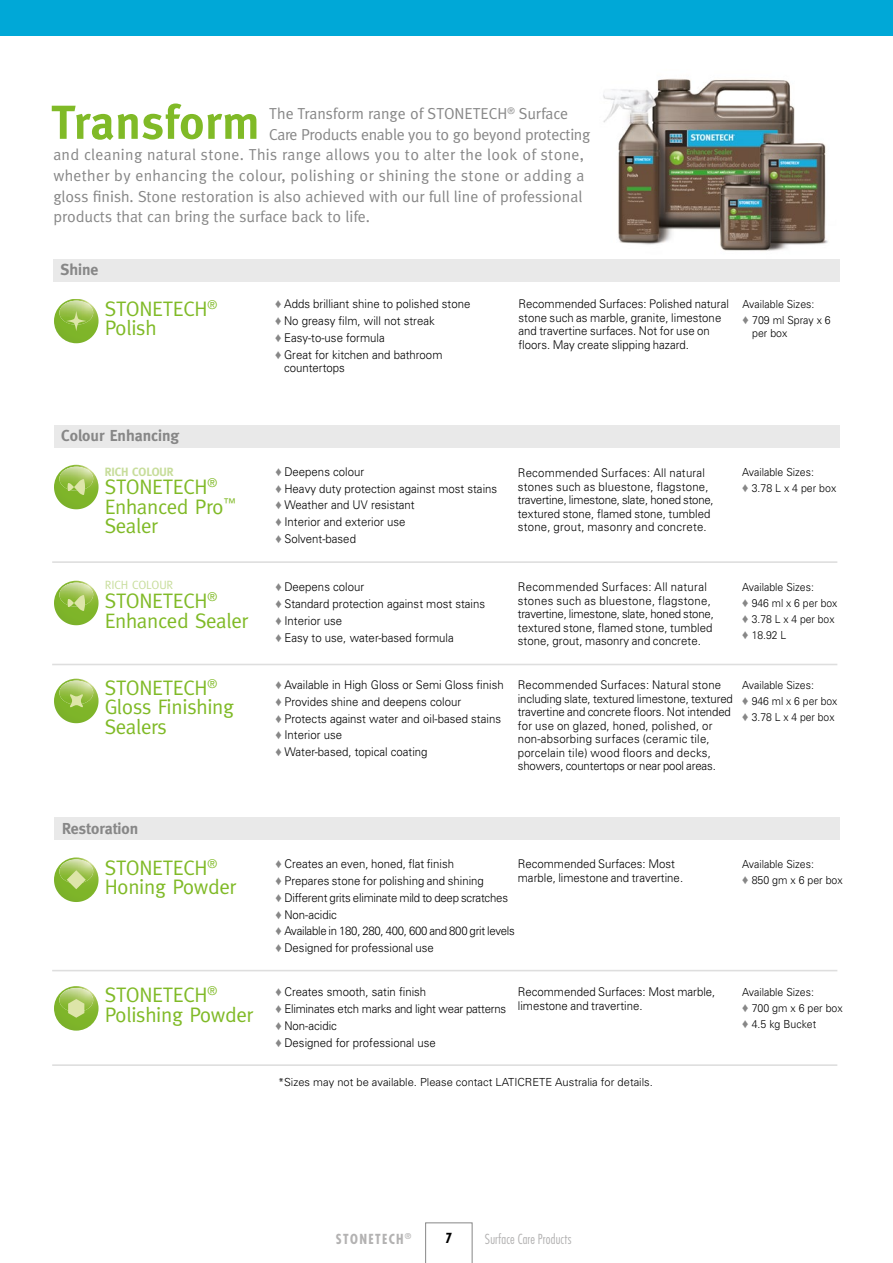
<style>
.page{position:relative;width:893px;height:1263px;background:#fff}
.page>*{position:absolute;margin:0;border:0;box-sizing:border-box;transform-origin:0 0}
.t1{font:21px/19.5px "Meta";letter-spacing:-.015em;color:#80ba27}
.t2{font:15.9px "Meta";color:#878787}
.t3{font:15.9px "Meta";letter-spacing:.02em;color:#878787}
.t4{font:15.9px "Meta";letter-spacing:-.02em;color:#878787}
.t5{font:700 15.9px "Meta";color:#878787}
.t6{font:300 condensed 13.5px "Futura";letter-spacing:.01em;color:#b3b2b2}
.t7{font:700 condensed 13.5px "Futura";letter-spacing:.1em;color:#b3b2b2}
.t8{font:700 condensed 13.5px "Futura";color:#000}
.t9{font:300 12px/16.8px "Univers";color:#000;scale:.95 1}
.t10{font:300 12px/13.5px "Univers";letter-spacing:.02em;color:#000;scale:.95 1}
.t11{font:700 12px "Meta";letter-spacing:-.01em;color:#c7dd9b}
.t12{font:12px "Meta";letter-spacing:-.01em;color:#c7dd9b}
.t13{font:300 11.1px/16.2px "Univers";color:#000;scale:.95 1}
.t14{font:300 11.1px "Univers";color:#000}
.t15{font:700 condensed 7.8px "Futura";color:#b3b2b2}
.s1{color:#878787}
</style>
<div class="page">
<svg style="left:425px;top:1222px;width:47px;height:41px"></svg>
<div style="left:0;top:0;width:893px;height:36px;background:#00a8d7"></div>
<img style="left:555px;top:78px;width:285px;height:204px">
<svg style="left:52px;top:103px;width:204px;height:37px"></svg>
<div style="left:53px;top:259px;width:787px;height:22px;background:#e9e9e9"></div>
<img style="left:87px;top:301px;width:6px;height:24px">
<svg style="left:54px;top:299px;width:33px;height:44px"></svg>
<div style="left:54px;top:425px;width:786px;height:22px;background:#e9e9e9"></div>
<img style="left:59px;top:467px;width:34px;height:24px">
<svg style="left:68px;top:479px;width:17px;height:16px"></svg>
<hr style="left:52px;top:561px;width:785px;height:2px;background:#dedede">
<img style="left:59px;top:583px;width:34px;height:24px">
<svg style="left:68px;top:595px;width:17px;height:16px"></svg>
<hr style="left:52px;top:664px;width:785px;height:1px;background:#dedede">
<img style="left:59px;top:681px;width:34px;height:24px">
<svg style="left:69px;top:694px;width:15px;height:14px"></svg>
<div style="left:54px;top:817px;width:786px;height:23px;background:#e9e9e9"></div>
<hr style="left:52px;top:1064px;width:785px;height:2px;background:#dedede">
<img style="left:59px;top:859px;width:34px;height:24px">
<svg style="left:67px;top:870px;width:19px;height:19px"></svg>
<hr style="left:52px;top:970px;width:785px;height:1px;background:#dedede">
<svg style="left:54px;top:986px;width:45px;height:45px"></svg>
<h2 class="t2" style="left:269px;top:104px;width:301px">The Transform range of STONETECH<sup>®</sup> Surface</h2>
<h2 class="t4" style="left:269px;top:125px;width:323px">Care Products enable you to go beyond protecting</h2>
<h2 class="t3" style="left:53px;top:146px;width:532px">and cleaning natural stone. This range allows you to alter the look of stone,</h2>
<h2 class="t3" style="left:53px;top:166px;width:533px">whether by enhancing the colour, polishing or shining the stone or adding a</h2>
<h2 class="t2" style="left:53px;top:187px;width:530px">gloss finish. Stone restoration is also achieved with our full line of professional</h2>
<h2 class="t2" style="left:53px;top:208px;width:318px">products that can bring the surface back to life.</h2>
<h2 class="t5" style="left:60px;top:261px;width:40px">Shine</h2>
<p class="t9" style="left:275px;top:296px;width:207px"><span class="s1">♦</span> Adds brilliant shine to polished stone <span class="s1">♦</span> No greasy film, will not streak<br><span class="s1">♦</span> Easy-to-use formula<br><span class="s1">♦</span> Great for kitchen and bathroom</p>
<p class="t9" style="left:284px;top:359px;width:66px">countertops</p>
<p class="t9" style="left:519px;top:297px;width:223px;line-height:13.5px">Recommended Surfaces: Polished natural stone such as marble, granite, limestone and travertine surfaces. Not for use on floors. May create slipping hazard.</p>
<p class="t13" style="left:743px;top:296px;width:94px">Available Sizes:<br><span class="s1">♦</span> 709 ml Spray x 6</p>
<h1 class="t1" style="left:105px;top:299px;width:114px">STONETECH<sup>®<br></sup>Polish</h1>
<p class="t13" style="left:752px;top:324px;width:39px">per box</p>
<h2 class="t5" style="left:61px;top:427px;width:119px">Colour Enhancing</h2>
<p class="t11" style="left:105px;top:464px;width:70px">RICH COLOUR</p>
<h1 class="t1" style="left:105px;top:477px;width:132px">STONETECH<sup>®<br></sup>Enhanced Pro<sup>™<br></sup>Sealer</h1>
<p class="t9" style="left:275px;top:463px;width:235px"><span class="s1">♦</span> Deepens colour<br><span class="s1">♦</span> Heavy duty protection against most stains <span class="s1">♦</span> Weather and UV resistant<br><span class="s1">♦</span> Interior and exterior use<br><span class="s1">♦</span> Solvent-based</p>
<p class="t10" style="left:518px;top:466px;width:208px">Recommended Surfaces: All natural stones such as bluestone, flagstone, travertine, limestone, slate, honed stone, textured stone, flamed stone, tumbled stone, grout, masonry and concrete.</p>
<p class="t13" style="left:742px;top:464px;width:101px">Available Sizes:<br><span class="s1">♦</span> 3.78 L x 4 per box</p>
<p class="t12" style="left:105px;top:578px;width:70px">RICH COLOUR</p>
<h1 class="t1" style="left:105px;top:591px;width:145px">STONETECH<sup>®<br></sup>Enhanced Sealer</h1>
<p class="t9" style="left:275px;top:579px;width:222px"><span class="s1">♦</span> Deepens colour<br><span class="s1">♦</span> Standard protection against most stains <span class="s1">♦</span> Interior use<br><span class="s1">♦</span> Easy to use, water-based formula</p>
<p class="t9" style="left:518px;top:580px;width:208px;line-height:13.5px">Recommended Surfaces: All natural stones such as bluestone, flagstone, travertine, limestone, slate, honed stone, textured stone, flamed stone, tumbled stone, grout, masonry and concrete.</p>
<p class="t13" style="left:742px;top:579px;width:102px">Available Sizes:<br><span class="s1">♦</span> 946 ml x 6 per box <span class="s1">♦</span> 3.78 L x 4 per box <span class="s1">♦</span> 18.92 L</p>
<h1 class="t1" style="left:105px;top:677px;width:131px">STONETECH<sup>®<br></sup>Gloss Finishing<br>Sealers</h1>
<p class="t9" style="left:275px;top:677px;width:242px"><span class="s1">♦</span> Available in High Gloss or Semi Gloss finish <span class="s1">♦</span> Provides shine and deepens colour<br><span class="s1">♦</span> Protects against water and oil-based stains <span class="s1">♦</span> Interior use<br><span class="s1">♦</span> Water-based, topical coating</p>
<p class="t9" style="left:518px;top:678px;width:228px;line-height:13.5px">Recommended Surfaces: Natural stone including slate, textured limestone, textured travertine and concrete floors. Not intended for use on glazed, honed, polished, or non-absorbing surfaces (ceramic tile, porcelain tile) wood floors and decks, showers, countertops or near pool areas.</p>
<p class="t13" style="left:742px;top:676px;width:102px">Available Sizes:<br><span class="s1">♦</span> 946 ml x 6 per box <span class="s1">♦</span> 3.78 L x 4 per box</p>
<h2 class="t5" style="left:62px;top:819px;width:78px">Restoration</h2>
<h1 class="t1" style="left:105px;top:857px;width:133px">STONETECH<sup>®<br></sup>Honing Powder</h1>
<p class="t9" style="left:275px;top:856px;width:254px"><span class="s1">♦</span> Creates an even, honed, flat finish<br><span class="s1">♦</span> Prepares stone for polishing and shining<br><span class="s1">♦</span> Different grits eliminate mild to deep scratches <span class="s1">♦</span> Non-acidic<br><span class="s1">♦</span> Available in 180, 280, 400, 600 and 800 grit levels <span class="s1">♦</span> Designed for professional use</p>
<p class="t9" style="left:518px;top:857px;width:176px;line-height:13.5px">Recommended Surfaces: Most marble, limestone and travertine.</p>
<p class="t13" style="left:742px;top:856px;width:107px">Available Sizes:<br><span class="s1">♦</span> 850 gm x 6 per box</p>
<h1 class="t1" style="left:105px;top:985px;width:150px">STONETECH<sup>®<br></sup>Polishing Powder</h1>
<p class="t9" style="left:275px;top:984px;width:244px"><span class="s1">♦</span> Creates smooth, satin finish<br><span class="s1">♦</span> Eliminates etch marks and light wear patterns <span class="s1">♦</span> Non-acidic<br><span class="s1">♦</span> Designed for professional use</p>
<p class="t9" style="left:518px;top:985px;width:210px;line-height:13.5px">Recommended Surfaces: Most marble, limestone and travertine.</p>
<p class="t13" style="left:742px;top:984px;width:107px">Available Sizes:<br><span class="s1">♦</span> 700 gm x 6 per box <span class="s1">♦</span> 4.5 kg Bucket</p>
<p class="t14" style="left:278px;top:1076px;width:376px">*Sizes may not be available. Please contact LATICRETE Australia for details.</p>
<p class="t15" style="left:405px;top:1231px;width:8px">®</p>
<p class="t6" style="left:485px;top:1230px;width:88px">Surface Care Products</p>
<p class="t7" style="left:336px;top:1230px;width:69px">STONETECH</p>
<p class="t8" style="left:446px;top:1230px;width:8px">7</p>
</div>
